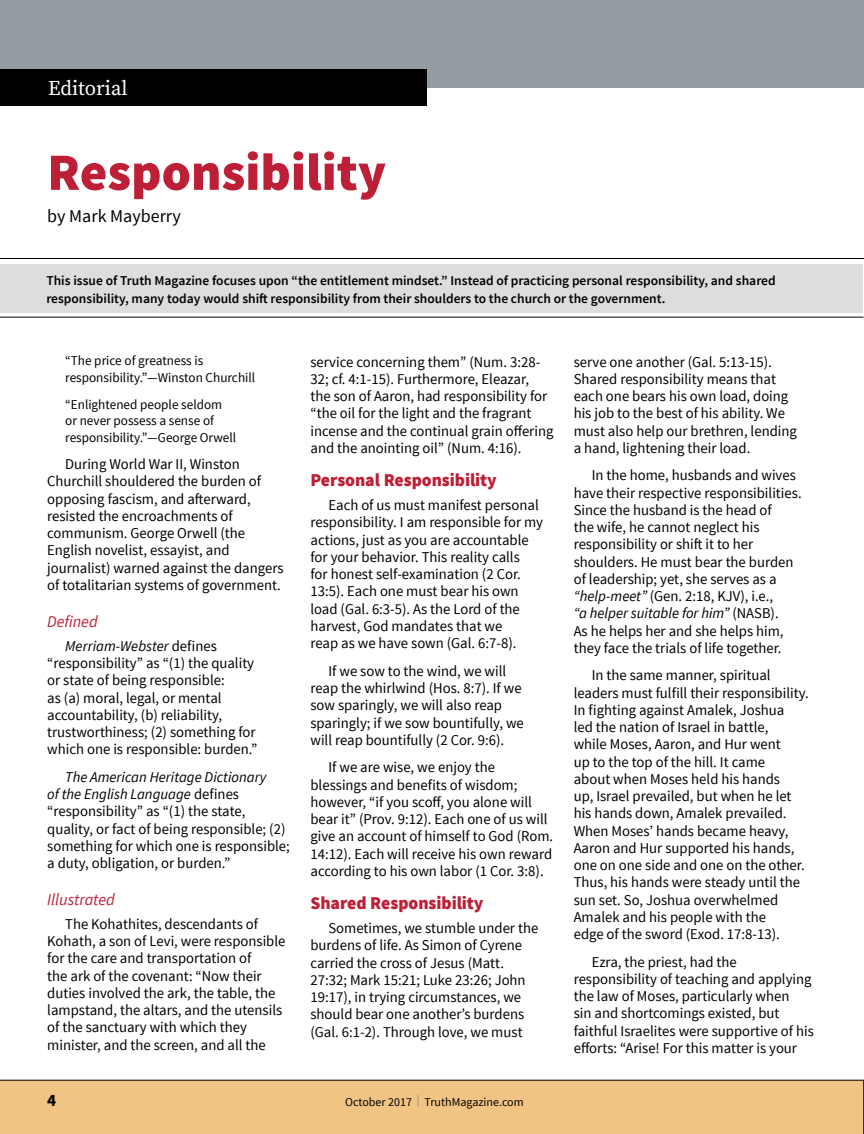
<style>
.page{position:relative;width:864px;height:1134px;background:#fff}
.page>*{position:absolute;margin:0;border:0;box-sizing:border-box;transform-origin:0 0}
.t1{font:900 52.5px "Source Sans Pro";color:#bd2036}
.t2{font:21px "Source Serif Pro";color:#fff}
.t3{font:900 18px "Source Sans Pro";letter-spacing:-.005em;color:#bd2036}
.t4{font:18px "Source Sans Pro";color:#000}
.t5{font:700 17.25px "Source Sans Pro";color:#000}
.t6{font:italic 16.5px "Source Sans Pro";letter-spacing:-.005em;color:#bd2036}
.t7{font:15px/17.2px "Source Sans Pro";color:#000}
.t8{font:600 13.5px/18px "Source Sans Pro";color:#000}
.t9{font:13.5px/16.5px "Source Sans Pro";color:#000}
.t10{font:12px "Source Sans Pro";color:#000}
.s1{font-style:italic}
.s2{color:#8a8c8e}
</style>
<div class="page">
<div style="left:0;top:0;width:864px;height:88px;background:#949ca1"></div>
<div style="left:0;top:1080px;width:863px;height:54px;background:#f2c484"></div>
<svg style="left:863px;top:1080px;width:1px;height:54px"></svg>
<div style="left:0;top:70px;width:427px;height:36px;background:#000"></div>
<div style="left:0;top:265px;width:863px;height:48px;background:#dcddde"></div>
<hr style="left:0;top:258px;width:864px;height:1px;background:#000">
<hr style="left:0;top:317px;width:863px;height:1px;background:#000">
<h2 class="t2" style="left:48px;top:76px;width:81px">Editorial</h2>
<h1 class="t1" style="left:47px;top:138px;width:340px">Responsibility</h1>
<p class="t4" style="left:47px;top:205px;width:135px">by Mark Mayberry</p>
<p class="t8" style="left:46px;top:271px;width:731px">This issue of Truth Magazine focuses upon “the entitlement mindset.” Instead of practicing personal responsibility, and shared responsibility, many today would shift responsibility from their shoulders to the church or the government.</p>
<p class="t9" style="left:65px;top:353px;width:191px">“The price of greatness is responsibility.”—Winston Churchill</p>
<p class="t9" style="left:65px;top:396px;width:172px">“Enlightened people seldom or never possess a sense of responsibility.”—George Orwell</p>
<p class="t7" style="left:47px;top:456px;width:238px;text-indent:18px">During World War II, Winston Churchill shouldered the burden of opposing fascism, and afterward, resisted the encroachments of communism. George Orwell (the English novelist, essayist, and journalist) warned against the dangers of totalitarian systems of government.</p>
<p class="t6" style="left:47px;top:611px;width:52px">Defined</p>
<p class="t7" style="left:47px;top:637px;width:212px;text-indent:18px"><span class="s1">Merriam-Webster</span> defines “responsibility” as “(1) the quality or state of being responsible:<br>as (a) moral, legal, or mental accountability, (b) reliability, trustworthiness; (2) something for which one is responsible: burden.”</p>
<p class="t7" style="left:47px;top:768px;width:244px;text-indent:18px"><span class="s1">The American Heritage Dictionary<br>of the English Language</span> defines “responsibility” as “(1) the state, quality, or fact of being responsible; (2) something for which one is responsible; a duty, obligation, or burden.”</p>
<p class="t6" style="left:47px;top:889px;width:69px">Illustrated</p>
<p class="t7" style="left:47px;top:916px;width:240px;text-indent:18px">The Kohathites, descendants of Kohath, a son of Levi, were responsible for the care and transportation of<br>the ark of the covenant: “Now their duties involved the ark, the table, the lampstand, the altars, and the utensils of the sanctuary with which they minister, and the screen, and all the</p>
<p class="t5" style="left:47px;top:1090px;width:11px">4</p>
<p class="t7" style="left:310px;top:353px;width:244px">service concerning them” (Num. 3:28- 32; cf. 4:1-15). Furthermore, Eleazar,<br>the son of Aaron, had responsibility for “the oil for the light and the fragrant incense and the continual grain offering and the anointing oil” (Num. 4:16).</p>
<p class="t3" style="left:310px;top:469px;width:188px">Personal Responsibility</p>
<p class="t7" style="left:310px;top:497px;width:234px;text-indent:18px">Each of us must manifest personal responsibility. I am responsible for my actions, just as you are accountable for your behavior. This reality calls<br>for honest self-examination (2 Cor.<br>13:5). Each one must bear his own load (Gal. 6:3-5). As the Lord of the harvest, God mandates that we<br>reap as we have sown (Gal. 6:7-8).</p>
<p class="t7" style="left:310px;top:662px;width:215px;text-indent:18px">If we sow to the wind, we will reap the whirlwind (Hos. 8:7). If we sow sparingly, we will also reap sparingly; if we sow bountifully, we will reap bountifully (2 Cor. 9:6).</p>
<p class="t7" style="left:310px;top:759px;width:244px;text-indent:18px">If we are wise, we enjoy the blessings and benefits of wisdom; however, “if you scoff, you alone will bear it” (Prov. 9:12). Each one of us will give an account of himself to God (Rom.<br>14:12). Each will receive his own reward according to his own labor (1 Cor. 3:8).</p>
<p class="t3" style="left:310px;top:891px;width:175px">Shared Responsibility</p>
<p class="t7" style="left:310px;top:920px;width:229px;text-indent:18px">Sometimes, we stumble under the burdens of life. As Simon of Cyrene carried the cross of Jesus (Matt.<br>27:32; Mark 15:21; Luke 23:26; John 19:17), in trying circumstances, we should bear one another’s burdens (Gal. 6:1-2). Through love, we must</p>
<p class="t10" style="left:345px;top:1095px;width:180px">October 2017 <span class="s2">|</span> TruthMagazine.com</p>
<p class="t7" style="left:574px;top:353px;width:225px">serve one another (Gal. 5:13-15).<br>Shared responsibility means that each one bears his own load, doing his job to the best of his ability. We must also help our brethren, lending a hand, lightening their load.</p>
<p class="t7" style="left:574px;top:467px;width:229px;text-indent:18px">In the home, husbands and wives have their respective responsibilities.<br>Since the husband is the head of<br>the wife, he cannot neglect his responsibility or shift it to her shoulders. He must bear the burden of leadership; yet, she serves as a <span class="s1">“help-meet”</span> (Gen. 2:18, KJV), i.e.,<br><span class="s1">“a helper suitable for him”</span> (NASB).<br>As he helps her and she helps him, they face the trials of life together.</p>
<p class="t7" style="left:574px;top:667px;width:237px;text-indent:18px">In the same manner, spiritual leaders must fulfill their responsibility.<br>In fighting against Amalek, Joshua<br>led the nation of Israel in battle,<br>while Moses, Aaron, and Hur went<br>up to the top of the hill. It came<br>about when Moses held his hands<br>up, Israel prevailed, but when he let his hands down, Amalek prevailed.<br>When Moses’ hands became heavy, Aaron and Hur supported his hands, one on one side and one on the other.<br>Thus, his hands were steady until the sun set. So, Joshua overwhelmed Amalek and his people with the<br>edge of the sword (Exod. 17:8-13).</p>
<p class="t7" style="left:574px;top:953px;width:242px;text-indent:18px">Ezra, the priest, had the responsibility of teaching and applying the law of Moses, particularly when<br>sin and shortcomings existed, but faithful Israelites were supportive of his efforts: “Arise! For this matter is your</p>
</div>
